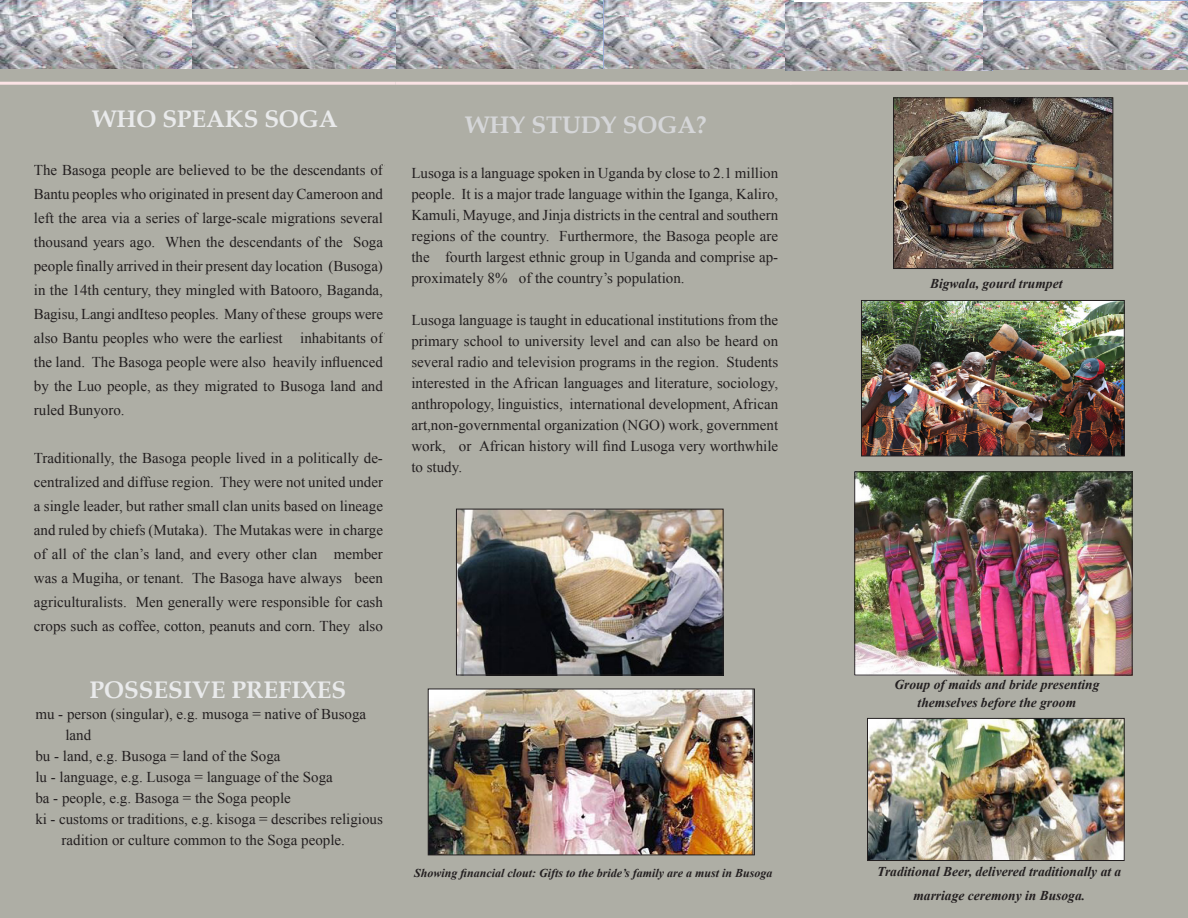
<style>
.page{position:relative;width:1188px;height:918px;background:#fff}
.page>*{position:absolute;margin:0;border:0;box-sizing:border-box;transform-origin:0 0}
.Title_Subhead{font:700 24px "Book Antiqua";color:#e9eaeb}
.Title_Subhead-2{font:700 24px "Book Antiqua";color:#d5d6d8}
.Title_Subhead-3{font:15px/24px "Times New Roman";color:#231f20;text-align:justify}
.Title_Subhead-4{font:italic 700 13.5px "Times New Roman";color:#231f20}
.Title_Subhead-5{font:italic 700 12px "Times New Roman";color:#231f20}
</style>
<div class="page">
<div style="left:0;top:66px;width:1188px;height:852px;background:#aeaea5"></div>
<img style="left:895px;top:99px;width:216px;height:168px">
<div style="left:893px;top:97px;width:220px;height:172px;border:1px solid #231f20"></div>
<img style="left:869px;top:720px;width:254px;height:139px">
<div style="left:867px;top:718px;width:258px;height:143px;border:1px solid #231f20"></div>
<hr style="left:0;top:82px;width:395px;height:3px;background:#fce4e6">
<hr style="left:395px;top:82px;width:396px;height:3px;background:#fce4e6">
<hr style="left:791px;top:82px;width:397px;height:3px;background:#fce4e6">
<img style="left:430px;top:691px;width:323px;height:162px">
<div style="left:428px;top:689px;width:327px;height:166px;border:1px solid #231f20"></div>
<img style="left:458px;top:511px;width:264px;height:162px">
<div style="left:456px;top:509px;width:268px;height:166px;border:1px solid #231f20"></div>
<img style="left:856px;top:473px;width:275px;height:200px">
<div style="left:854px;top:471px;width:279px;height:204px;border:1px solid #231f20"></div>
<img style="left:863px;top:302px;width:260px;height:152px">
<div style="left:861px;top:300px;width:264px;height:156px;border:1px solid #231f20"></div>
<img style="left:1px;top:1px;width:192px;height:67px">
<img style="left:193px;top:1px;width:204px;height:67px">
<img style="left:603px;top:1px;width:190px;height:67px">
<img style="left:397px;top:1px;width:206px;height:67px">
<img style="left:786px;top:3px;width:206px;height:68px">
<img style="left:984px;top:1px;width:204px;height:68px">
<p class="Title_Subhead" style="left:92px;top:103px;width:247px">WHO SPEAKS SOGA</p>
<p class="Title_Subhead-3" style="left:34px;top:158px;width:351px">The Basoga people are believed to be the descendants of Bantu peoples who originated in present day Cameroon and left the area via a series of large-scale migrations several thousand years ago. When the descendants of the Soga people finally arrived in their present day location (Busoga) in the 14th century, they mingled with Batooro, Baganda, Bagisu, Langi andIteso peoples. Many of these groups were also Bantu peoples who were the earliest inhabitants of the land. The Basoga people were also heavily influenced by the Luo people, as they migrated to Busoga land and ruled Bunyoro.</p>
<p class="Title_Subhead-3" style="left:34px;top:446px;width:351px">Traditionally, the Basoga people lived in a politically de&shy;centralized and diffuse region. They were not united under a single leader, but rather small clan units based on lineage and ruled by chiefs (Mutaka). The Mutakas were in charge of all of the clan’s land, and every other clan member was a Mugiha, or tenant. The Basoga have always been agriculturalists. Men generally were responsible for cash crops such as coffee, cotton, peanuts and corn. They also</p>
<p class="Title_Subhead" style="left:89px;top:673px;width:258px">POSSESIVE PREFIXES</p>
<p class="Title_Subhead-3" style="left:65px;top:703px;width:302px;line-height:21px;text-indent:-30px">mu - person (singular), e.g. musoga = native of Busoga land</p>
<p class="Title_Subhead-3" style="left:35px;top:743px;width:247px">bu - land, e.g. Busoga = land of the Soga</p>
<p class="Title_Subhead-3" style="left:35px;top:764px;width:299px">lu - language, e.g. Lusoga = language of the Soga</p>
<p class="Title_Subhead-3" style="left:35px;top:785px;width:257px">ba - people, e.g. Basoga = the Soga people</p>
<p class="Title_Subhead-3" style="left:62px;top:808px;width:323px;line-height:21px;text-indent:-26px">ki - customs or traditions, e.g. kisoga = describes religious radition or culture common to the Soga people.</p>
<p class="Title_Subhead-2" style="left:465px;top:108px;width:243px">WHY STUDY SOGA?</p>
<p class="Title_Subhead-3" style="left:411px;top:162px;width:368px;line-height:21px">Lusoga is a language spoken in Uganda by close to 2.1 million people. It is a major trade language within the Iganga, Kaliro, Kamuli, Mayuge, and Jinja districts in the central and southern regions of the country. Furthermore, the Basoga people are the fourth largest ethnic group in Uganda and comprise ap&shy;proximately 8% of the country’s population.</p>
<p class="Title_Subhead-3" style="left:411px;top:309px;width:368px;line-height:21px">Lusoga language is taught in educational institutions from the primary school to university level and can also be heard on several radio and television programs in the region. Students interested in the African languages and literature, sociology, anthropology, linguistics, international development, African art,non-governmental organization (NGO) work, government work, or African history will find Lusoga very worthwhile to study.</p>
<p class="Title_Subhead-4" style="left:930px;top:274px;width:134px">Bigwala, gourd trumpet</p>
<p class="Title_Subhead-4" style="left:894px;top:675px;width:207px">Group of maids and bride presenting</p>
<p class="Title_Subhead-4" style="left:918px;top:693px;width:160px">themselves before the groom</p>
<p class="Title_Subhead-5" style="left:414px;top:864px;width:360px">Showing financial clout: Gifts to the bride’s family are a must in Busoga</p>
<p class="Title_Subhead-4" style="left:877px;top:862px;width:246px">Traditional Beer, delivered traditionally at a</p>
<p class="Title_Subhead-4" style="left:913px;top:886px;width:173px">marriage ceremony in Busoga.</p>
</div>
